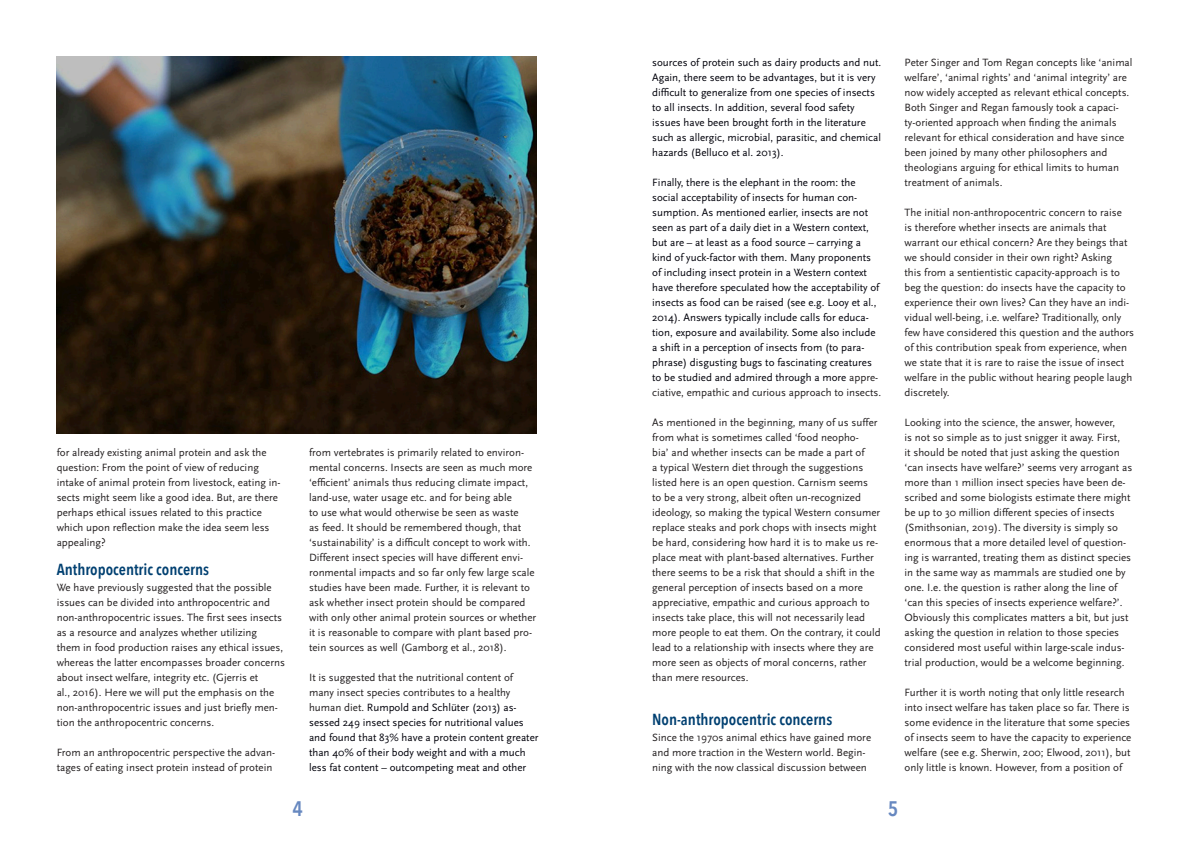
<style>
.page{position:relative;width:1191px;height:842px;background:#fff}
.page>*{position:absolute;margin:0;border:0;box-sizing:border-box;transform-origin:0 0}
.kop_2{font:600 21px "Avenir Next Condensed";color:#6788c0}
.paragraaf{font:600 16px "Avenir Next Condensed";color:#004071}
.basis{font:11px/15px "Scala Sans";color:#231f20}
.basis-2{font:11px/15px "Scala Sans";color:#00000a}
.s1{color:#231f20}
</style>
<div class="page">
<img style="left:57px;top:57px;width:479px;height:377px">
<p class="basis" style="left:57px;top:445px;width:225px">for already existing animal protein and ask the question: From the point of view of reducing intake of animal protein from livestock, eating in&shy;sects might seem like a good idea. But, are there perhaps ethical issues related to this practice which upon reflection make the idea seem less appealing?</p>
<p class="paragraaf" style="left:57px;top:556px;width:154px">Anthropocentric concerns</p>
<p class="basis" style="left:57px;top:580px;width:230px">We have previously suggested that the possible issues can be divided into anthropocentric and non-anthropocentric issues. The first sees insects as a resource and analyzes whether utilizing<br>them in food production raises any ethical issues, whereas the latter encompasses broader concerns about insect welfare, integrity etc. (Gjerris et<br>al., 2016). Here we will put the emphasis on the non-anthropocentric issues and just briefly men&shy;tion the anthropocentric concerns.</p>
<p class="basis" style="left:57px;top:745px;width:220px">From an anthropocentric perspective the advan&shy;tages of eating insect protein instead of protein</p>
<p class="basis" style="left:309px;top:445px;width:229px">from vertebrates is primarily related to environ&shy;mental concerns. Insects are seen as much more ‘efficient’ animals thus reducing climate impact, land-use, water usage etc. and for being able<br>to use what would otherwise be seen as waste<br>as feed. It should be remembered though, that ‘sustainability’ is a difficult concept to work with.<br>Different insect species will have different envi&shy;ronmental impacts and so far only few large scale studies have been made. Further, it is relevant to ask whether insect protein should be compared with only other animal protein sources or whether it is reasonable to compare with plant based pro&shy;tein sources as well (Gamborg et al., 2018).</p>
<p class="basis-2" style="left:309px;top:670px;width:231px"><span class="s1">It is suggested that the nutritional content of many insect species contributes to a healthy human diet.</span> Rumpold and Schlüter (2013) as&shy;sessed 249 insect species for nutritional values and found that 83% have a protein content greater than 40% of their body weight and with a much less fat content – outcompeting meat and other</p>
<p class="basis-2" style="left:652px;top:55px;width:230px">sources of protein such as dairy products and nut.<br>Again, there seem to be advantages, but it is very difficult to generalize from one species of insects to all insects. In addition, several food safety issues have been brought forth in the literature such as allergic, microbial, parasitic, and chemical hazards (Belluco et al. 2013).</p>
<p class="basis-2" style="left:652px;top:175px;width:230px">Finally, there is the elephant in the room: the social acceptability of insects for human con&shy;sumption. As mentioned earlier, insects are not seen as part of a daily diet in a Western context, but are – at least as a food source – carrying a kind of yuck-factor with them. Many proponents of including insect protein in a Western context have therefore speculated how the acceptability of insects as food can be raised (see e.g. Looy et al., 2014). Answers typically include calls for educa&shy;tion, exposure and availability. Some also include a shift in a perception of insects from (to para&shy;phrase) disgusting bugs to fascinating creatures to be studied and admired through a more <span class="s1">appre&shy;ciative, empathic and curious approach to insects.</span></p>
<p class="basis" style="left:652px;top:415px;width:230px">As mentioned in the beginning, many of us suffer from what is sometimes called ‘food neopho-<br>bia’ and whether insects can be made a part of<br>a typical Western diet through the suggestions listed here is an open question. Carnism seems<br>to be a very strong, albeit often un-recognized ideology, so making the typical Western consumer replace steaks and pork chops with insects might be hard, considering how hard it is to make us re&shy;place meat with plant-based alternatives. Further there seems to be a risk that should a shift in the general perception of insects based on a more appreciative, empathic and curious approach to insects take place, this will not necessarily lead more people to eat them. On the contrary, it could lead to a relationship with insects where they are more seen as objects of moral concerns, rather than mere resources.</p>
<p class="paragraaf" style="left:652px;top:706px;width:182px">Non-anthropocentric concerns</p>
<p class="basis" style="left:652px;top:730px;width:220px">Since the 1970s animal ethics have gained more and more traction in the Western world. Begin&shy;ning with the now classical discussion between</p>
<p class="basis" style="left:904px;top:55px;width:229px">Peter Singer and Tom Regan concepts like ‘animal welfare’, ‘animal rights’ and ‘animal integrity’ are now widely accepted as relevant ethical concepts.<br>Both Singer and Regan famously took a capaci&shy;ty-oriented approach when finding the animals relevant for ethical consideration and have since been joined by many other philosophers and theologians arguing for ethical limits to human treatment of animals.</p>
<p class="basis" style="left:904px;top:205px;width:231px">The initial non-anthropocentric concern to raise<br>is therefore whether insects are animals that warrant our ethical concern? Are they beings that we should consider in their own right? Asking<br>this from a sentientistic capacity-approach is to beg the question: do insects have the capacity to experience their own lives? Can they have an indi&shy;vidual well-being, i.e. welfare? Traditionally, only few have considered this question and the authors of this contribution speak from experience, when we state that it is rare to raise the issue of insect welfare in the public without hearing people laugh discretely.</p>
<p class="basis" style="left:904px;top:415px;width:229px">Looking into the science, the answer, however,<br>is not so simple as to just snigger it away. First,<br>it should be noted that just asking the question ‘can insects have welfare?’ seems very arrogant as more than 1 million insect species have been de&shy;scribed and some biologists estimate there might be up to 30 million different species of insects (Smithsonian, 2019). The diversity is simply so enormous that a more detailed level of question&shy;ing is warranted, treating them as distinct species in the same way as mammals are studied one by one. I.e. the question is rather along the line of ‘can this species of insects experience welfare?’.<br>Obviously this complicates matters a bit, but just asking the question in relation to those species considered most useful within large-scale indus&shy;trial production, would be a welcome beginning.</p>
<p class="basis" style="left:904px;top:685px;width:228px">Further it is worth noting that only little research into insect welfare has taken place so far. There is some evidence in the literature that some species of insects seem to have the capacity to experience welfare (see e.g. Sherwin, 200; Elwood, 2011), but only little is known. However, from a position of</p>
<p class="kop_2" style="left:292px;top:791px;width:12px">4</p>
<p class="kop_2" style="left:888px;top:791px;width:12px">5</p>
</div>
